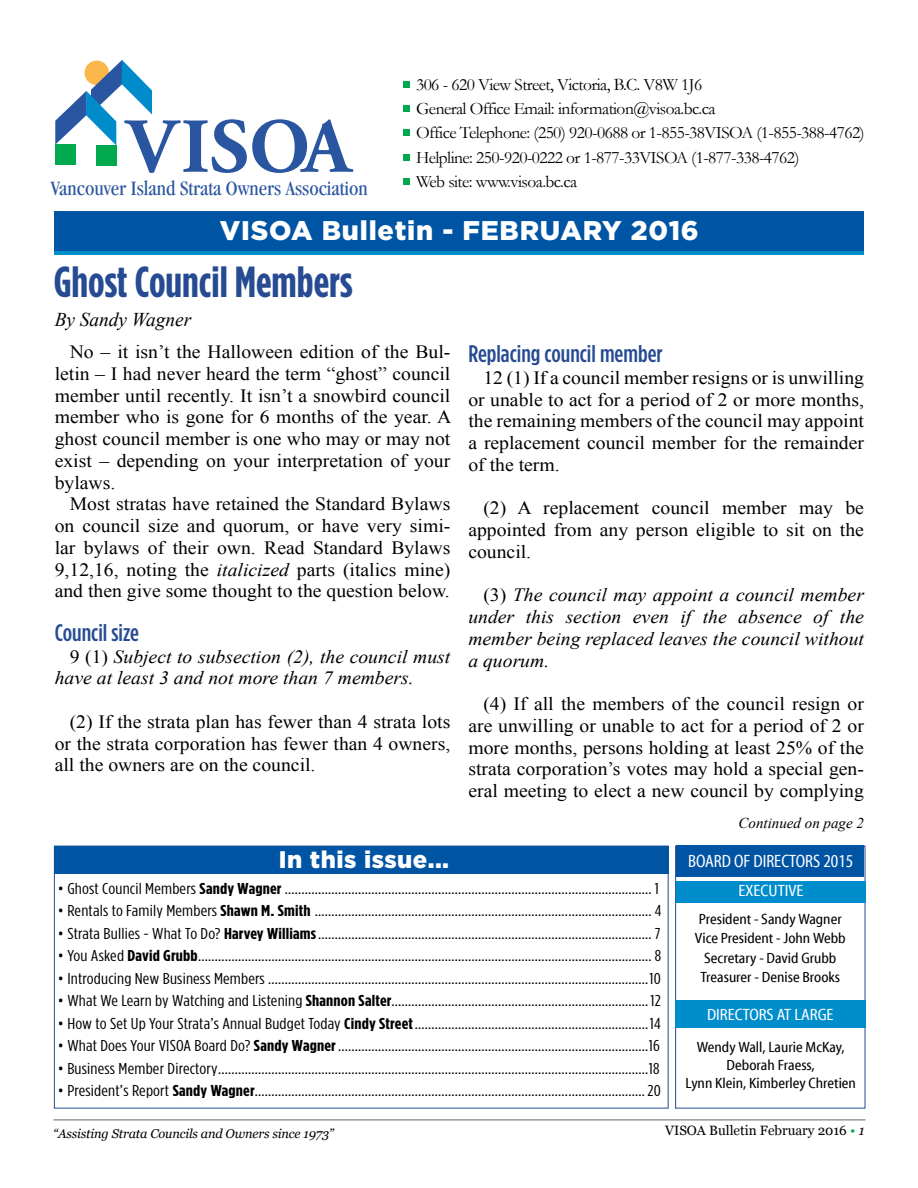
<style>
.page{position:relative;width:918px;height:1188px;background:#fff}
.page>*{position:absolute;margin:0;border:0;box-sizing:border-box;transform-origin:0 0}
.t1{font:700 77.55px "Adobe Garamond Pro";color:#2a55a1}
.t2{font:700 43.5px "Gotham Condensed";color:#264b92}
.t3{font:900 27px "Gotham";letter-spacing:.03em;color:#fff}
.t4{font:500 24px "Gotham Condensed";color:#264b92;scale:1.05 1}
.t5{font:900 24px "Gotham";letter-spacing:.02em;color:#fff}
.t6{font:condensed 21.15px "Garamond";color:#2a55a1}
.t7{font:italic 19.5px "Times New Roman";color:#000}
.t8{font:18.75px/21.8px "Times New Roman";color:#000;text-align:justify;scale:1.05 1}
.t9{font:italic 18.75px/21.8px "Times New Roman";color:#000;scale:1.05 1}
.t10{font:condensed 18px "Myriad Web Pro";color:#fff;scale:.92 1}
.t11{font:17.4px/24.3px "Garamond";letter-spacing:-.03em;color:#000}
.t12{font:condensed 16.5px "Myriad Web Pro";color:#fff}
.t13{font:15.75px "Gotham Condensed";letter-spacing:.01em;color:#000;scale:1.19 1}
.t14{font:condensed 15px/19.5px "Myriad Web Pro";color:#000;text-align:center}
.t15{font:italic 15px "Times New Roman";color:#000}
.t16{font:13.5px "Georgia";color:#000}
.t17{font:italic 12.75px "Georgia";letter-spacing:-.01em;color:#000}
.s1{font-style:italic}
.s2{font-style:normal}
.s3{font-weight:700}
.s4{color:#00aa4f}
</style>
<div class="page">
<hr style="left:54px;top:1120px;width:811px;height:1px;background:#616264">
<div style="left:675px;top:846px;width:190px;height:262px;border:1px solid #264b92"></div>
<svg style="left:54px;top:250px;width:810px;height:5px;background:#0081c4"></svg>
<div style="left:56px;top:145px;width:20px;height:20px;background:#00a94e"></div>
<div style="left:96px;top:145px;width:20px;height:20px;background:#00a94e"></div>
<svg style="left:55px;top:60px;width:97px;height:85px"></svg>
<div style="left:403px;top:81px;width:6px;height:7px;background:#00a94e"></div>
<div style="left:403px;top:105px;width:6px;height:7px;background:#00a94e"></div>
<div style="left:403px;top:129px;width:6px;height:7px;background:#00a94e"></div>
<svg style="left:403px;top:154px;width:6px;height:6px"></svg>
<div style="left:403px;top:178px;width:6px;height:7px;background:#00a94e"></div>
<div style="left:54px;top:211px;width:810px;height:39px;background:#0054a4"></div>
<div style="left:54px;top:846px;width:615px;height:28px;background:#0054a4"></div>
<div style="left:676px;top:846px;width:188px;height:31px;background:#0054a4"></div>
<div style="left:676px;top:881px;width:189px;height:21px;background:#008dcc"></div>
<div style="left:675px;top:1000px;width:190px;height:28px;background:#008dcc"></div>
<h1 class="t1" style="left:127px;top:102px;width:226px">VISOA</h1>
<h3 class="t6" style="left:51px;top:176px;width:319px">Vancouver Island Strata Owners Association</h3>
<p class="t11" style="left:416px;top:72px;width:450px">306 - 620 View Street, Victoria, B.C. V8W 1J6<br>General Office Email: information@visoa.bc.ca<br>Office Telephone: (250) 920-0688 or 1-855-38VISOA (1-855-388-4762)<br>Helpline: 250-920-0222 or 1-877-33VISOA (1-877-338-4762)<br>Web site: www.visoa.bc.ca</p>
<h3 class="t3" style="left:220px;top:215px;width:480px">VISOA Bulletin - FEBRUARY 2016</h3>
<h2 class="t2" style="left:54px;top:257px;width:300px">Ghost Council Members</h2>
<p class="t7" style="left:55px;top:306px;width:138px">By Sandy Wagner</p>
<p class="t8" style="left:55px;top:341px;width:379px;text-indent:15px">No – it isn’t the Halloween edition of the Bul&shy;letin – I had never heard the term “ghost” council member until recently. It isn’t a snowbird council member who is gone for 6 months of the year. A ghost council member is one who may or may not exist – depending on your interpretation of your bylaws.</p>
<p class="t8" style="left:55px;top:493px;width:378px;text-indent:15px">Most stratas have retained the Standard Bylaws on council size and quorum, or have very simi&shy;lar bylaws of their own. Read Standard Bylaws 9,12,16, noting the <span class="s1">italicized</span> parts (italics mine) and then give some thought to the question below.</p>
<h3 class="t4" style="left:55px;top:619px;width:82px">Council size</h3>
<p class="t9" style="left:55px;top:645px;width:378px;text-indent:15px"><span class="s2">9 (1)</span> Subject to subsection (2), the council must have at least 3 and not more than 7 members.</p>
<p class="t8" style="left:55px;top:711px;width:378px;text-indent:15px">(2) If the strata plan has fewer than 4 strata lots or the strata corporation has fewer than 4 owners, all the owners are on the council.</p>
<h3 class="t5" style="left:279px;top:845px;width:172px">In this issue...</h3>
<h3 class="t4" style="left:468px;top:341px;width:187px">Replacing council member</h3>
<p class="t8" style="left:468px;top:366px;width:378px;text-indent:15px">12 (1) If a council member resigns or is unwilling or unable to act for a period of 2 or more months, the remaining members of the council may appoint a replacement council member for the remainder of the term.</p>
<p class="t8" style="left:468px;top:497px;width:378px;text-indent:15px">(2) A replacement council member may be appointed from any person eligible to sit on the council.</p>
<p class="t9" style="left:468px;top:584px;width:378px;text-align:justify;text-indent:15px"><span class="s2">(3)</span> The council may appoint a council member under this section even if the absence of the member being replaced leaves the council without a quorum.</p>
<p class="t8" style="left:468px;top:693px;width:378px;text-indent:15px">(4) If all the members of the council resign or are unwilling or unable to act for a period of 2 or more months, persons holding at least 25% of the strata corporation’s votes may hold a special gen&shy;eral meeting to elect a new council by complying</p>
<p class="t15" style="left:739px;top:813px;width:127px">Continued on page 2</p>
<p class="t10" style="left:688px;top:851px;width:181px">BOARD OF DIRECTORS 2015</p>
<p class="t13" style="left:58px;top:880px;width:507px">• Ghost Council Members <span class="s3">Sandy Wagner</span> .............................................................................................................. 1</p>
<p class="t13" style="left:58px;top:902px;width:509px">• Rentals to Family Members <span class="s3">Shawn M. Smith</span> ..................................................................................................... 4</p>
<p class="t13" style="left:58px;top:925px;width:508px">• Strata Bullies - What To Do? <span class="s3">Harvey Williams</span>.................................................................................................... 7</p>
<p class="t13" style="left:58px;top:947px;width:509px">• You Asked <span class="s3">David Grubb</span>........................................................................................................................................ 8</p>
<p class="t13" style="left:58px;top:970px;width:508px">• Introducing New Business Members ..................................................................................................................10</p>
<p class="t13" style="left:58px;top:992px;width:508px">• What We Learn by Watching and Listening <span class="s3">Shannon Salter</span>............................................................................. 12</p>
<p class="t13" style="left:58px;top:1015px;width:508px">• How to Set Up Your Strata’s Annual Budget Today <span class="s3">Cindy Street</span>......................................................................14</p>
<p class="t13" style="left:58px;top:1037px;width:507px">• What Does Your VISOA Board Do? <span class="s3">Sandy Wagner</span>.............................................................................................16</p>
<p class="t13" style="left:58px;top:1060px;width:507px">• Business Member Directory.................................................................................................................................18</p>
<p class="t13" style="left:58px;top:1082px;width:508px">• President’s Report <span class="s3">Sandy Wagner</span>.....................................................................................................................20</p>
<p class="t12" style="left:739px;top:882px;width:66px">EXECUTIVE</p>
<p class="t14" style="left:695px;top:909px;width:152px">President - Sandy Wagner<br>Vice President - John Webb<br>Secretary - David Grubb<br>Treasurer - Denise Brooks</p>
<p class="t12" style="left:707px;top:1006px;width:128px">DIRECTORS AT LARGE</p>
<p class="t14" style="left:685px;top:1038px;width:172px;line-height:18px">Wendy Wall, Laurie McKay,<br>Deborah Fraess,<br>Lynn Klein, Kimberley Chretien</p>
<p class="t17" style="left:53px;top:1124px;width:282px">“Assisting Strata Councils and Owners since 1973”</p>
<p class="t16" style="left:665px;top:1121px;width:201px">VISOA Bulletin February 2016 <span class="s4">•</span> <span class="s1">1</span></p>
</div>
